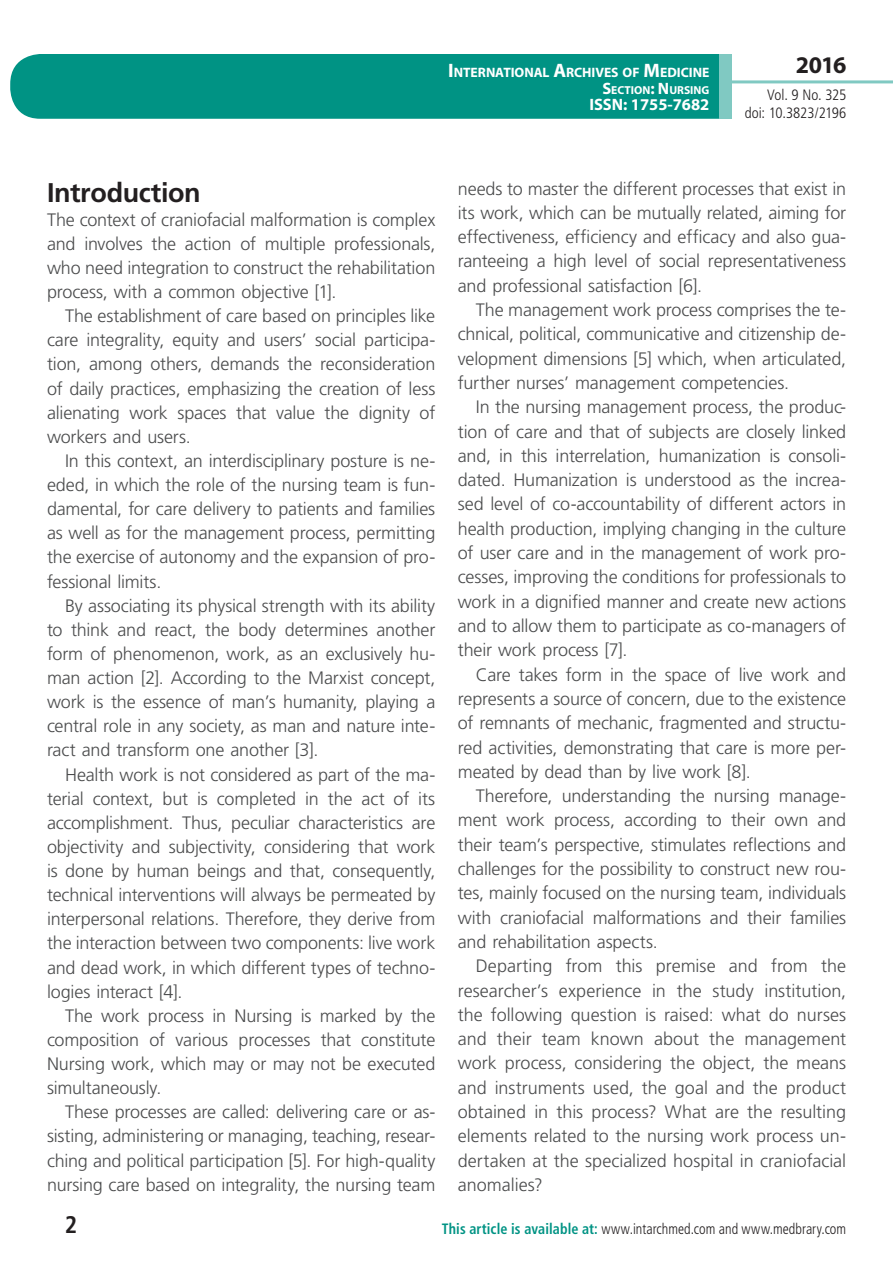
<style>
.page{position:relative;width:893px;height:1263px;background:#fff}
.page>*{position:absolute;margin:0;border:0;box-sizing:border-box;transform-origin:0 0}
.t1{font:700 27px "Frutiger LT Std";letter-spacing:-.015em;color:#231f20}
.t2{font:700 24px "Myriad Pro";color:#231f20}
.t3{font:700 condensed 24px "Frutiger LT Std";color:#231f20}
.t4{font:300 18px/24.3px "Frutiger LT Std";letter-spacing:-.01em;color:#4b4c4d;text-align:justify}
.t5{font:700 16.5px "Myriad Pro";color:#fff}
.t6{font:300 condensed 15px "Frutiger LT Std";letter-spacing:.005em;color:#231f20;scale:.94 1}
.t7{font:300 condensed 15px/18px "Frutiger LT Std";letter-spacing:.005em;color:#231f20;text-align:right}
.t8{font:700 13.65px "Myriad Pro";letter-spacing:-.005em;color:#fff}
.t9{font:700 11.55px "Myriad Pro";color:#fff}
.s1{font-size:19.5px}
.s2{font-size:16.5px}
.s3{font-weight:700;color:#009384}
</style>
<div class="page">
<div style="left:10px;top:54px;width:775px;height:65px;background:#009384;border-radius:30px"></div>
<div style="left:732px;top:0;width:161px;height:157px;background:#fff"></div>
<hr style="left:730px;top:80px;width:163px;height:3px;background:#80c9c2">
<div style="left:719px;top:54px;width:13px;height:65px;background:#80c9c2"></div>
<p class="t8" style="left:448px;top:64px;width:263px"><span class="s1">I</span>NTERNATIONAL <span class="s1">A</span>RCHIVES OF <span class="s1">M</span>EDICINE</p>
<p class="t9" style="left:602px;top:82px;width:109px"><span class="s2">S</span>ECTION<span class="s2">: N</span> URSING</p>
<p class="t5" style="left:589px;top:94px;width:122px">ISSN: 1755-7682</p>
<h2 class="t2" style="left:796px;top:49px;width:52px">2016</h2>
<p class="t7" style="left:745px;top:86px;width:103px">Vol. 9 No. 325 doi: 10.3823/2196</p>
<h1 class="t1" style="left:47px;top:176px;width:155px">Introduction</h1>
<p class="t4" style="left:47px;top:208px;width:390px">The context of craniofacial malformation is complex and involves the action of multiple professionals, who need integration to construct the rehabilitation process, with a common objective [1].</p>
<p class="t4" style="left:47px;top:304px;width:390px;text-indent:18px">The establishment of care based on principles like care integrality, equity and users’ social participa&shy;tion, among others, demands the reconsideration of daily practices, emphasizing the creation of less alienating work spaces that value the dignity of workers and users.</p>
<p class="t4" style="left:47px;top:449px;width:390px;text-indent:18px">In this context, an interdisciplinary posture is ne&shy;eded, in which the role of the nursing team is fun&shy;damental, for care delivery to patients and families as well as for the management process, permitting the exercise of autonomy and the expansion of pro&shy;fessional limits.</p>
<p class="t4" style="left:47px;top:594px;width:390px;text-indent:18px">By associating its physical strength with its ability to think and react, the body determines another form of phenomenon, work, as an exclusively hu&shy;man action [2]. According to the Marxist concept, work is the essence of man’s humanity, playing a central role in any society, as man and nature inte&shy;ract and transform one another [3].</p>
<p class="t4" style="left:47px;top:762px;width:390px;text-indent:18px">Health work is not considered as part of the ma&shy;terial context, but is completed in the act of its accomplishment. Thus, peculiar characteristics are objectivity and subjectivity, considering that work is done by human beings and that, consequently, technical interventions will always be permeated by interpersonal relations. Therefore, they derive from the interaction between two components: live work and dead work, in which different types of techno&shy;logies interact [4].</p>
<p class="t4" style="left:47px;top:1004px;width:390px;text-indent:18px">The work process in Nursing is marked by the composition of various processes that constitute Nursing work, which may or may not be executed simultaneously.</p>
<p class="t4" style="left:47px;top:1100px;width:390px;text-indent:18px">These processes are called: delivering care or as&shy;sisting, administering or managing, teaching, resear&shy;ching and political participation [5]. For high-quality nursing care based on integrality, the nursing team</p>
<p class="t4" style="left:458px;top:176px;width:390px">needs to master the different processes that exist in its work, which can be mutually related, aiming for effectiveness, efficiency and efficacy and also gua&shy;ranteeing a high level of social representativeness and professional satisfaction [6].</p>
<p class="t4" style="left:458px;top:298px;width:390px;text-indent:18px">The management work process comprises the te&shy;chnical, political, communicative and citizenship de&shy;velopment dimensions [5] which, when articulated, further nurses’ management competencies.</p>
<p class="t4" style="left:458px;top:395px;width:390px;text-indent:18px">In the nursing management process, the produc&shy;tion of care and that of subjects are closely linked and, in this interrelation, humanization is consoli&shy;dated. Humanization is understood as the increa&shy;sed level of co-accountability of different actors in health production, implying changing in the culture of user care and in the management of work pro&shy;cesses, improving the conditions for professionals to work in a dignified manner and create new actions and to allow them to participate as co-managers of their work process [7].</p>
<p class="t4" style="left:458px;top:662px;width:390px;text-indent:18px">Care takes form in the space of live work and represents a source of concern, due to the existence of remnants of mechanic, fragmented and structu&shy;red activities, demonstrating that care is more per&shy;meated by dead than by live work [8].</p>
<p class="t4" style="left:458px;top:784px;width:390px;text-indent:18px">Therefore, understanding the nursing manage&shy;ment work process, according to their own and their team’s perspective, stimulates reflections and challenges for the possibility to construct new rou&shy;tes, mainly focused on the nursing team, individuals with craniofacial malformations and their families and rehabilitation aspects.</p>
<p class="t4" style="left:458px;top:954px;width:390px;text-indent:18px">Departing from this premise and from the researcher’s experience in the study institution, the following question is raised: what do nurses and their team known about the management work process, considering the object, the means and instruments used, the goal and the product obtained in this process? What are the resulting elements related to the nursing work process un&shy;dertaken at the specialized hospital in craniofacial anomalies?</p>
<h2 class="t3" style="left:65px;top:1210px;width:14px">2</h2>
<p class="t6" style="left:442px;top:1220px;width:432px"><span class="s3">This article is available at:</span> www.intarchmed.com and www.medbrary.com</p>
</div>
